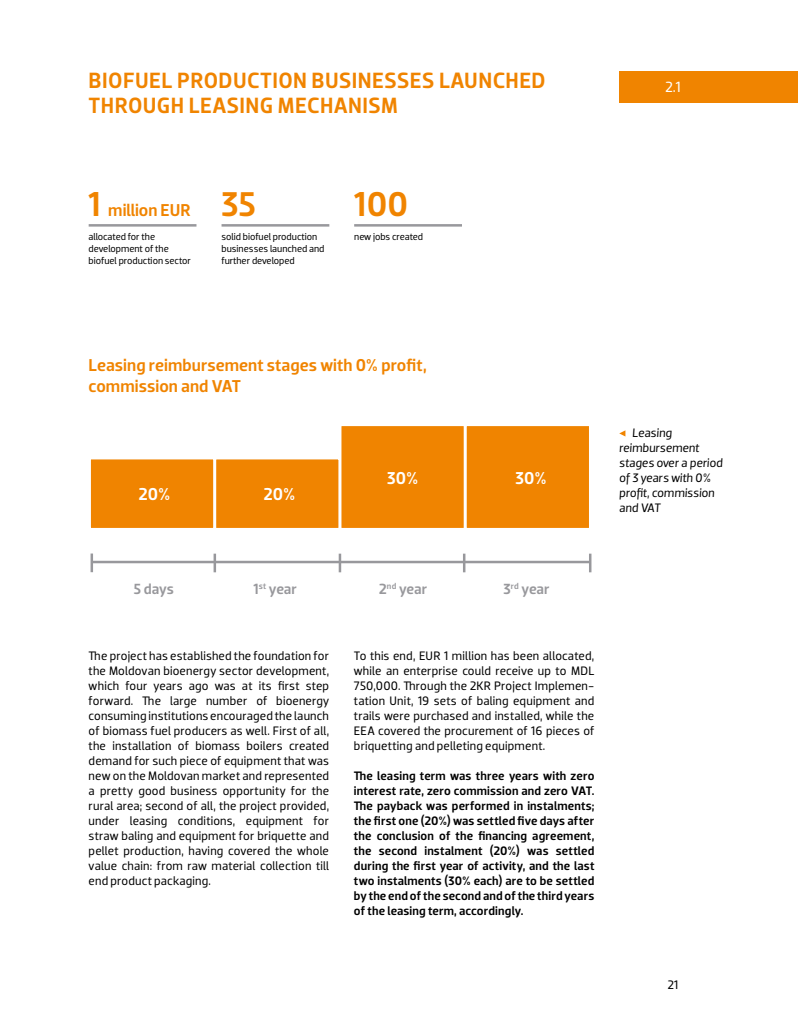
<style>
.page{position:relative;width:798px;height:1028px;background:#fff}
.page>*{position:absolute;margin:0;border:0;box-sizing:border-box;transform-origin:0 0}
.t1{font:500 35px "Dobra";color:#f08400}
.t2{font:500 22.5px "Dobra";letter-spacing:.02em;color:#f08400}
.t3{font:500 17.5px/21px "Dobra";color:#f08400}
.t4{font:500 17.5px "Dobra";color:#fff}
.t5{font:500 15px "Dobra";color:#98989c}
.t6{font:15px "Dobra";color:#fff}
.t7{font:12.5px/15px "Dobra";letter-spacing:.01em;color:#000;text-align:justify}
.t8{font:500 12.5px/15px "Dobra";letter-spacing:.01em;color:#000;text-align:justify}
.t9{font:italic 12.5px/15px "Dobra";color:#000}
.t10{font:10px/12px "Dobra";color:#000}
</style>
<div class="page">
<div style="left:619px;top:71px;width:178px;height:32px;background:#f08400"></div>
<svg style="left:619px;top:430px;width:6px;height:6px"></svg>
<hr style="left:89px;top:224px;width:107px;height:3px;background:#98989c">
<hr style="left:221px;top:224px;width:108px;height:3px;background:#98989c">
<hr style="left:354px;top:224px;width:108px;height:3px;background:#98989c">
<div style="left:214px;top:457px;width:127px;height:73px;background:#f08400;border:2px solid #fff"></div>
<hr style="left:92px;top:561px;width:248px;height:2px;background:#98989c">
<hr style="left:340px;top:561px;width:125px;height:2px;background:#98989c">
<hr style="left:465px;top:561px;width:125px;height:2px;background:#98989c">
<hr style="left:213px;top:553px;width:3px;height:19px;background:#98989c">
<hr style="left:90px;top:553px;width:3px;height:19px;background:#98989c">
<hr style="left:338px;top:553px;width:3px;height:19px;background:#98989c">
<svg style="left:463px;top:553px;width:2px;height:19px"></svg>
<hr style="left:588px;top:553px;width:3px;height:19px;background:#98989c">
<div style="left:339px;top:423px;width:127px;height:107px;background:#f08400;border:2px solid #fff"></div>
<div style="left:464px;top:423px;width:127px;height:107px;background:#f08400;border:2px solid #fff"></div>
<div style="left:88px;top:457px;width:127px;height:73px;background:#f08400;border:2px solid #fff"></div>
<h2 class="t2" style="left:89px;top:67px;width:458px">Biofuel Production Businesses Launched</h2>
<p class="t6" style="left:665px;top:79px;width:17px">2.1</p>
<h2 class="t2" style="left:89px;top:92px;width:286px">through Leasing Mechanism</h2>
<h1 class="t1" style="left:89px;top:183px;width:14px">1</h1>
<h1 class="t1" style="left:221px;top:183px;width:36px">35</h1>
<h1 class="t1" style="left:354px;top:183px;width:55px">100</h1>
<h3 class="t3" style="left:108px;top:200px;width:84px">million EU R</h3>
<p class="t10" style="left:89px;top:230px;width:104px">allocated for the development of the biofuel production sector</p>
<p class="t10" style="left:221px;top:230px;width:104px">solid biofuel production businesses launched and further developed</p>
<p class="t10" style="left:354px;top:230px;width:70px">new jobs created</p>
<h3 class="t3" style="left:89px;top:354px;width:339px">Leasing reimbursement stages with 0% profit, commission and VAT</h3>
<h3 class="t4" style="left:139px;top:483px;width:33px">20%</h3>
<h3 class="t4" style="left:264px;top:483px;width:33px">20%</h3>
<h3 class="t4" style="left:387px;top:467px;width:33px">30%</h3>
<h3 class="t4" style="left:515px;top:467px;width:33px">30%</h3>
<p class="t9" style="left:619px;top:425px;width:105px;text-indent:13px">Leasing reimbursement stages over a period of 3 years with 0% profit, commission and VAT</p>
<p class="t5" style="left:134px;top:580px;width:42px">5 days</p>
<p class="t5" style="left:253px;top:580px;width:45px">1<sup>st</sup> year</p>
<p class="t5" style="left:379px;top:580px;width:50px">2<sup>nd</sup> year</p>
<p class="t5" style="left:503px;top:580px;width:48px">3<sup>rd</sup> year</p>
<p class="t7" style="left:89px;top:648px;width:242px">The project has established the foundation for the Moldovan bioenergy sector development, which four years ago was at its first step forward. The large number of bioenergy consuming institutions encouraged the launch of biomass fuel producers as well. First of all, the installation of biomass boilers created demand for such piece of equipment that was new on the Moldovan market and represented a pretty good business opportunity for the rural area; second of all, the project provided, under leasing conditions, equipment for straw baling and equipment for briquette and pellet production, having covered the whole value chain: from raw material collection till end product packaging.</p>
<p class="t7" style="left:354px;top:648px;width:242px">To this end, EUR 1 million has been allocated, while an enterprise could receive up to MDL 750,000. Through the 2KR Project Implemen&shy;tation Unit, 19 sets of baling equipment and trails were purchased and installed, while the EEA covered the procurement of 16 pieces of briquetting and pelleting equipment.</p>
<p class="t8" style="left:354px;top:768px;width:242px">The leasing term was three years with zero interest rate, zero commission and zero VAT.<br>The payback was performed in instalments; the first one (20%) was settled five days after the conclusion of the financing agreement, the second instalment (20%) was settled during the first year of activity, and the last two instalments (30% each) are to be settled by the end of the second and of the third years of the leasing term, accordingly.</p>
<p class="t7" style="left:667px;top:977px;width:12px">21</p>
</div>
